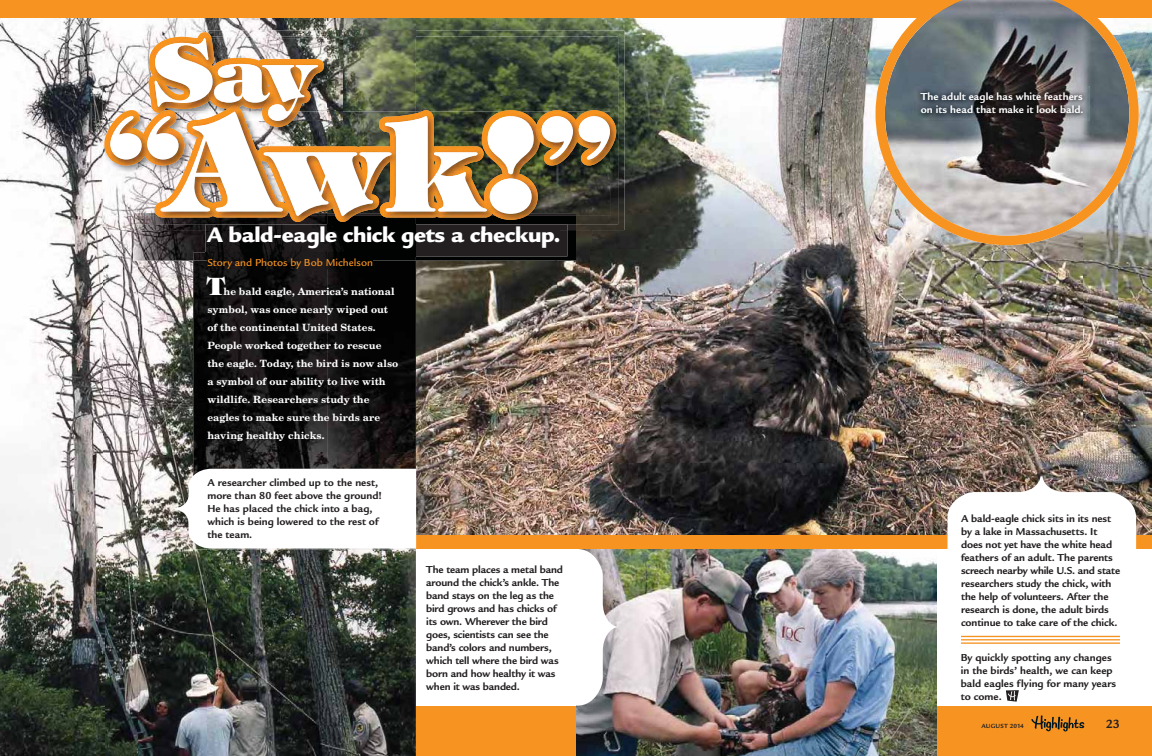
<style>
.page{position:relative;width:1152px;height:756px;background:#fff}
.page>*{position:absolute;margin:0;border:0;box-sizing:border-box;transform-origin:0 0}
.t1{font:800 130px "Tiffany Std";color:#fff}
.t2{font:800 80px "Tiffany Std";color:#fff}
.t3{font:800 24px "Tiffany Std";color:#fff}
.t4{font:900 23px "Legacy Sans ITCHFC";letter-spacing:-.02em;color:#fff}
.t5{font:900 23px "Legacy Sans ITCHFC";color:#fcfcfc}
.t6{font:700 13px "Legacy Sans ITCHFC";color:#231f20}
.t7{font:700 11px/13px "Legacy Sans ITCHFC";letter-spacing:-.005em;color:#231f20}
.t8{font:700 11px/13px "Legacy Sans ITCHFC";color:#fff}
.t9{font:500 11px "Legacy Sans ITCHFC";color:#f79320}
.t10{font:700 10px/18px "New Century Schlbk LT Std";color:#fff}
.t11{font:700 6.5px "Legacy Sans ITCHFC";letter-spacing:.015em;color:#231f20}
.s1{color:#fff}
.s2{color:#fafbfc}
.s3{color:#f6f6f7}
</style>
<div class="page">
<img style="left:0;top:18px;width:104px;height:738px">
<img style="left:146px;top:18px;width:1006px;height:17px">
<img style="left:104px;top:230px;width:34px;height:526px">
<img style="left:138px;top:261px;width:70px;height:495px">
<img style="left:208px;top:706px;width:208px;height:50px">
<div style="left:416px;top:706px;width:736px;height:50px;background:#f79320"></div>
<img style="left:591px;top:35px;width:315px;height:500px">
<img style="left:1139px;top:35px;width:13px;height:36px">
<img style="left:1117px;top:71px;width:35px;height:464px">
<img style="left:906px;top:245px;width:35px;height:290px">
<img style="left:1082px;top:245px;width:35px;height:231px">
<img style="left:556px;top:230px;width:35px;height:239px">
<img style="left:941px;top:245px;width:141px;height:290px">
<img style="left:328px;top:248px;width:228px;height:221px">
<img style="left:328px;top:18px;width:88px;height:14px">
<img style="left:576px;top:549px;width:361px;height:207px">
<div style="left:416px;top:535px;width:736px;height:14px;background:#f79320"></div>
<div style="left:0;top:0;width:1152px;height:18px;background:#f79320"></div>
<svg style="left:876px;top:0;width:263px;height:245px;background:#9b9082"></svg>
<img style="left:193px;top:261px;width:160px;height:208px">
<img style="left:208px;top:258px;width:164px;height:10px">
<img style="left:133px;top:230px;width:73px;height:31px">
<img style="left:416px;top:230px;width:160px;height:31px">
<img style="left:193px;top:253px;width:135px;height:8px">
<img style="left:206px;top:248px;width:122px;height:8px">
<img style="left:416px;top:230px;width:151px;height:26px">
<img style="left:206px;top:230px;width:122px;height:18px">
<img style="left:328px;top:226px;width:231px;height:22px">
<img style="left:416px;top:31px;width:208px;height:199px">
<img style="left:133px;top:224px;width:195px;height:6px">
<img style="left:328px;top:222px;width:88px;height:4px">
<img style="left:416px;top:37px;width:202px;height:187px">
<img style="left:104px;top:32px;width:512px;height:190px">
<img style="left:258px;top:146px;width:121px;height:70px">
<img style="left:263px;top:151px;width:116px;height:65px">
<img style="left:379px;top:112px;width:103px;height:104px">
<img style="left:384px;top:115px;width:98px;height:97px">
<img style="left:540px;top:166px;width:70px;height:42px">
<img style="left:482px;top:112px;width:58px;height:104px">
<img style="left:487px;top:115px;width:48px;height:100px">
<img style="left:536px;top:112px;width:74px;height:54px">
<img style="left:541px;top:115px;width:69px;height:45px">
<svg style="left:948px;top:476px;width:188px;height:165px"></svg>
<img style="left:174px;top:469px;width:444px;height:237px">
<svg style="left:1006px;top:690px;width:13px;height:12px"></svg>
<hr style="left:961px;top:636px;width:159px;height:1px;background:#f79320">
<hr style="left:961px;top:639px;width:159px;height:1px;background:#f79320">
<hr style="left:961px;top:642px;width:159px;height:2px;background:#f79320">
<img style="left:915px;top:87px;width:174px;height:33px">
<svg style="left:1031px;top:715px;width:53px;height:17px"></svg>
<h2 class="t2" style="left:152px;top:27px;width:163px">Say</h2>
<h1 class="t1" style="left:105px;top:91px;width:511px">“Awk!”</h1>
<h3 class="t5" style="left:207px;top:226px;width:68px"><span class="s1">A</span>b ld</h3>
<h3 class="t4" style="left:319px;top:226px;width:78px">l <span class="s2">h</span>ik</h3>
<h3 class="t4" style="left:426px;top:226px;width:11px">t</h3>
<h3 class="t5" style="left:480px;top:226px;width:50px">h <span class="s3">k</span></h3>
<h3 class="t4" style="left:241px;top:226px;width:321px">a -eag e c c ge s a c ec up.</h3>
<p class="t9" style="left:207px;top:258px;width:167px">Story and Photos by Bob Michelson</p>
<h3 class="t3" style="left:207px;top:273px;width:19px">T</h3>
<p class="t10" style="left:207px;top:284px;width:192px;text-indent:16px">he bald eagle, America’s national symbol, was once nearly wiped out of the continental United States.<br>People worked together to rescue the eagle. Today, the bird is now also a symbol of our ability to live with wildlife. Researchers study the eagles to make sure the birds are having healthy chicks.</p>
<p class="t7" style="left:207px;top:477px;width:176px">A researcher climbed up to the nest, more than 80 feet above the ground!<br>He has placed the chick into a bag, which is being lowered to the rest of the team.</p>
<p class="t7" style="left:426px;top:564px;width:138px">The team places a metal band around the chick’s ankle. The band stays on the leg as the bird grows and has chicks of its own. Wherever the bird goes, scientists can see the band’s colors and numbers, which tell where the bird was born and how healthy it was when it was banded.</p>
<p class="t8" style="left:921px;top:91px;width:164px">The adult eagle has white feathers on its head that make it look bald.</p>
<p class="t7" style="left:961px;top:513px;width:161px">A bald-eagle chick sits in its nest by a lake in Massachusetts. It does not yet have the white head feathers of an adult. The parents screech nearby while U.S. and state researchers study the chick, with the help of volunteers. After the research is done, the adult birds continue to take care of the chick.</p>
<p class="t7" style="left:961px;top:652px;width:157px">By quickly spotting any changes in the birds’ health, we can keep bald eagles flying for many years to come.</p>
<p class="t11" style="left:982px;top:723px;width:44px">AUGUST 2014</p>
<p class="t6" style="left:1106px;top:719px;width:16px">23</p>
</div>
